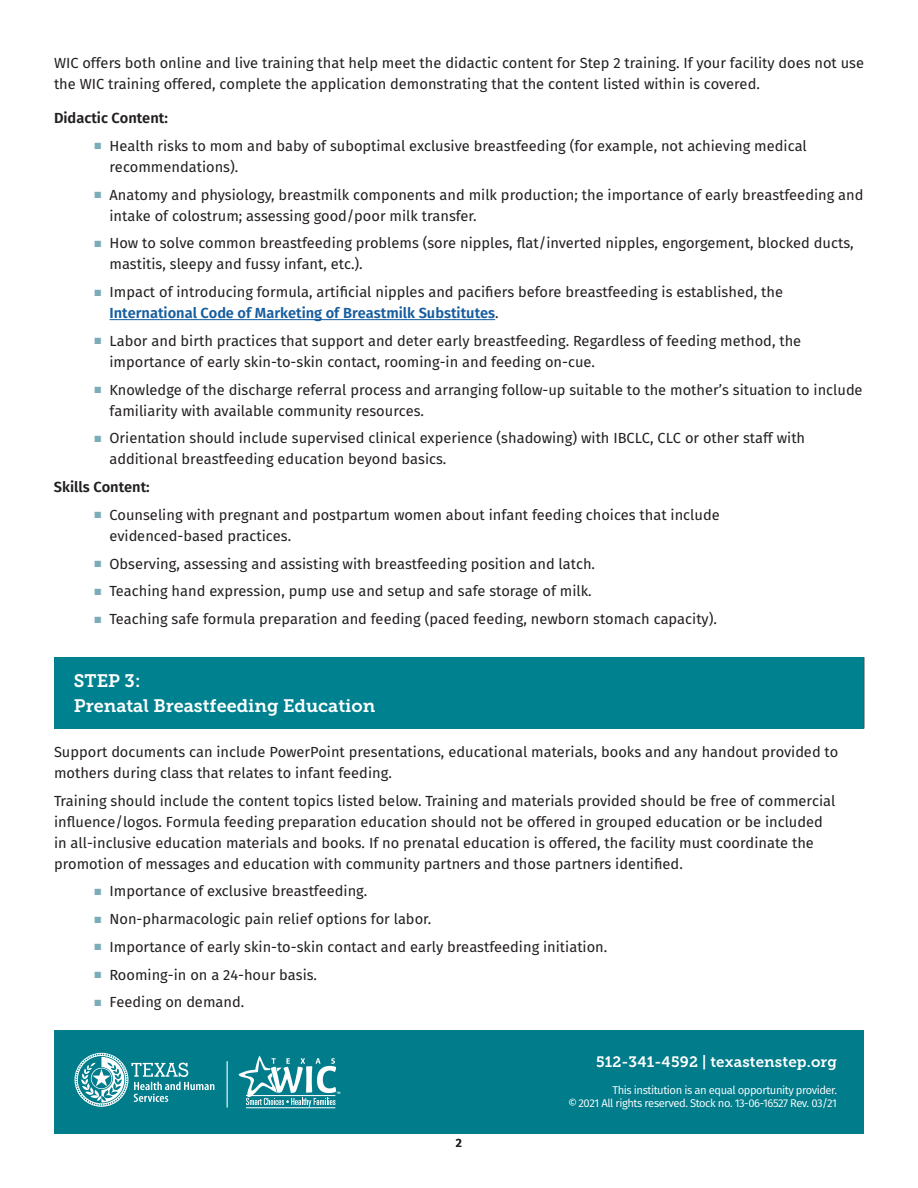
<style>
.page{position:relative;width:918px;height:1188px;background:#fff}
.page>*{position:absolute;margin:0;border:0;box-sizing:border-box;transform-origin:0 0}
.t1{font:18px/25.5px "Museo Slab 700";color:#fff}
.t2{font:15px "Museo Slab 700";letter-spacing:.01em;color:#fff}
.t3{font:14.7px/21px "Fira Sans";color:#231f20}
.t4{font:600 14.7px "Fira Sans";color:#231f20}
.t5{font:500 12px "Fira Sans";color:#231f20}
.t6{font:11.25px/13.5px "Fira Sans";letter-spacing:-.04em;color:#fff;text-align:right}
.s1{color:#7badb9}
.s2{font-weight:600;color:#175d9e}
</style>
<div class="page">
<hr style="left:110px;top:319px;width:385px;height:1px;background:#175d9e">
<div style="left:54px;top:657px;width:810px;height:71px;background:#00818f"></div>
<hr style="left:864px;top:657px;width:1px;height:71px;background:#4d4c4c">
<div style="left:54px;top:1030px;width:810px;height:104px;background:#007c8b"></div>
<hr style="left:227px;top:1061px;width:1px;height:47px;background:#fff">
<svg style="left:75px;top:1053px;width:139px;height:54px"></svg>
<hr style="left:246px;top:1107px;width:89px;height:1px;background:#fff">
<svg style="left:238px;top:1056px;width:102px;height:51px"></svg>
<p class="t3" style="left:54px;top:52px;width:812px">WIC offers both online and live training that help meet the didactic content for Step 2 training. If your facility does not use the WIC training offered, complete the application demonstrating that the content listed within is covered.</p>
<h3 class="t4" style="left:54px;top:108px;width:115px">Didactic Content:</h3>
<p class="t3" style="left:110px;top:135px;width:699px;text-indent:-15px"><span class="s1">■</span> Health risks to mom and baby of suboptimal exclusive breastfeeding (for example, not achieving medical recommendations).</p>
<p class="t3" style="left:110px;top:184px;width:756px;text-indent:-15px"><span class="s1">■</span> Anatomy and physiology, breastmilk components and milk production; the importance of early breastfeeding and intake of colostrum; assessing good/poor milk transfer.</p>
<p class="t3" style="left:110px;top:233px;width:746px;text-indent:-15px"><span class="s1">■</span> How to solve common breastfeeding problems (sore nipples, flat/inverted nipples, engorgement, blocked ducts, mastitis, sleepy and fussy infant, etc.).</p>
<p class="t3" style="left:110px;top:282px;width:675px;text-indent:-15px"><span class="s1">■</span> Impact of introducing formula, artificial nipples and pacifiers before breastfeeding is established, the<br><span class="s2">International Code of Marketing of Breastmilk Substitutes</span>.</p>
<p class="t3" style="left:110px;top:330px;width:693px;text-indent:-15px"><span class="s1">■</span> Labor and birth practices that support and deter early breastfeeding. Regardless of feeding method, the importance of early skin-to-skin contact, rooming-in and feeding on-cue.</p>
<p class="t3" style="left:110px;top:379px;width:755px;text-indent:-15px"><span class="s1">■</span> Knowledge of the discharge referral process and arranging follow-up suitable to the mother’s situation to include familiarity with available community resources.</p>
<p class="t3" style="left:110px;top:428px;width:697px;text-indent:-15px"><span class="s1">■</span> Orientation should include supervised clinical experience (shadowing) with IBCLC, CLC or other staff with additional breastfeeding education beyond basics.</p>
<h3 class="t4" style="left:54px;top:477px;width:97px">Skills Content:</h3>
<p class="t3" style="left:110px;top:504px;width:612px;text-indent:-15px"><span class="s1">■</span> Counseling with pregnant and postpartum women about infant feeding choices that include evidenced-based practices.</p>
<p class="t3" style="left:95px;top:553px;width:502px"><span class="s1">■</span> Observing, assessing and assisting with breastfeeding position and latch.</p>
<p class="t3" style="left:95px;top:581px;width:499px"><span class="s1">■</span> Teaching hand expression, pump use and setup and safe storage of milk.</p>
<p class="t3" style="left:95px;top:609px;width:624px"><span class="s1">■</span> Teaching safe formula preparation and feeding (paced feeding, newborn stomach capacity).</p>
<h2 class="t1" style="left:74px;top:668px;width:303px">STEP 3:<br>Prenatal Breastfeeding Education</h2>
<p class="t3" style="left:54px;top:741px;width:786px">Support documents can include PowerPoint presentations, educational materials, books and any handout provided to mothers during class that relates to infant feeding.</p>
<p class="t3" style="left:54px;top:790px;width:783px">Training should include the content topics listed below. Training and materials provided should be free of commercial influence/logos. Formula feeding preparation education should not be offered in grouped education or be included in all-inclusive education materials and books. If no prenatal education is offered, the facility must coordinate the promotion of messages and education with community partners and those partners identified.</p>
<p class="t3" style="left:95px;top:881px;width:274px"><span class="s1">■</span> Importance of exclusive breastfeeding.</p>
<p class="t3" style="left:95px;top:909px;width:338px"><span class="s1">■</span> Non-pharmacologic pain relief options for labor.</p>
<p class="t3" style="left:95px;top:936px;width:514px"><span class="s1">■</span> Importance of early skin-to-skin contact and early breastfeeding initiation.</p>
<p class="t3" style="left:95px;top:964px;width:224px"><span class="s1">■</span> Rooming-in on a 24-hour basis.</p>
<p class="t3" style="left:95px;top:992px;width:151px"><span class="s1">■</span> Feeding on demand.</p>
<p class="t5" style="left:456px;top:1135px;width:8px">2</p>
<p class="t2" style="left:596px;top:1053px;width:242px">512-341-4592 | texastenstep.org</p>
<p class="t6" style="left:568px;top:1083px;width:270px">This institution is an equal opportunity provider.<br>© 2021 All rights reserved. Stock no. 13-06-16527 Rev. 03/21</p>
</div>
